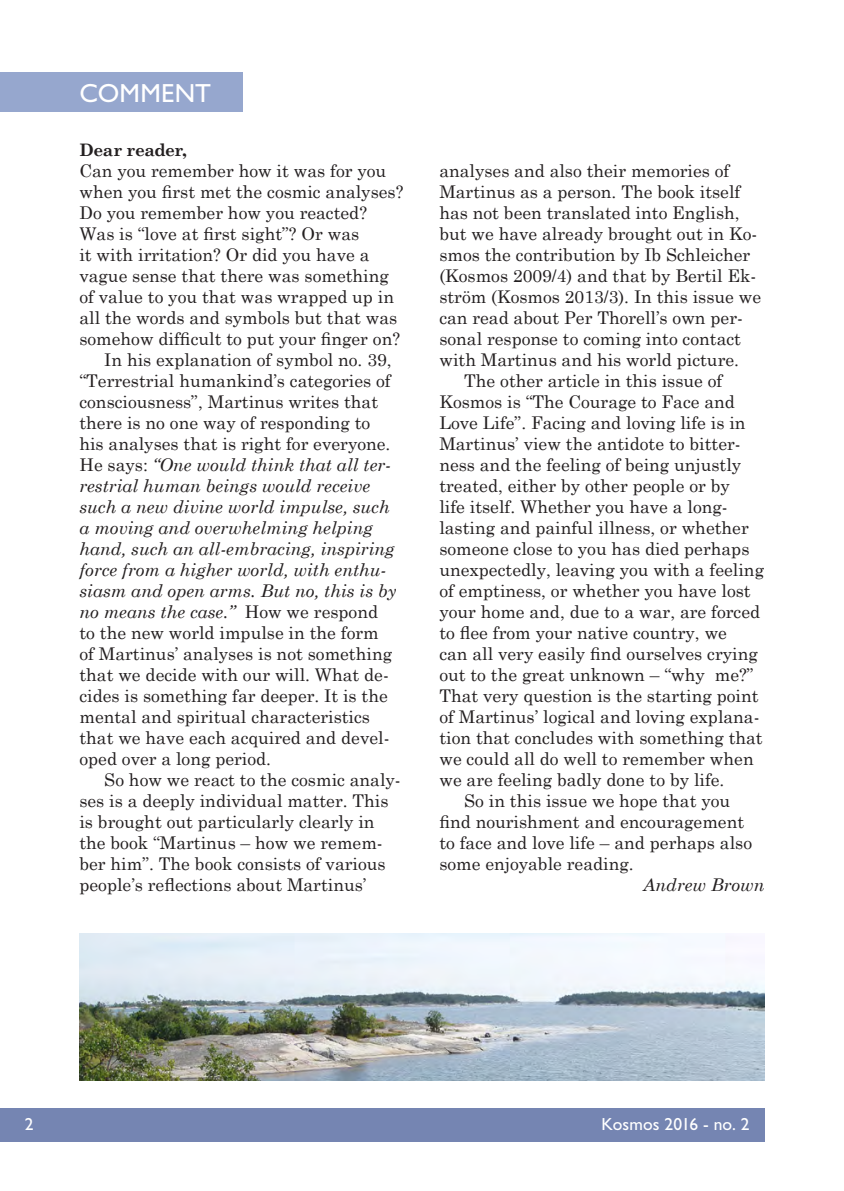
<style>
.page{position:relative;width:844px;height:1191px;background:#fff}
.page>*{position:absolute;margin:0;border:0;box-sizing:border-box;transform-origin:0 0}
.Toptekst_Hvid{font:26.25px "Gill Sans";letter-spacing:.01em;color:#fff}
.t1{font:17.5px/21px "Century Schoolbook";color:#231f20}
.t2{font:17.5px "Gill Sans";letter-spacing:.005em;color:#fff}
.No_Spacing{font:italic 17.5px "Century Schoolbook";color:#231f20}
.t3{font:700 17.32px "Century Schoolbook";letter-spacing:-.025em;color:#231f20}
.s1{font-style:italic}
</style>
<div class="page">
<div style="left:0;top:1107px;width:764px;height:34px;background:#7585b2"></div>
<div style="left:0;top:72px;width:242px;height:40px;background:#96a7ce"></div>
<img style="left:79px;top:933px;width:685px;height:147px">
<p class="Toptekst_Hvid" style="left:79px;top:78px;width:133px">COMMENT</p>
<p class="t3" style="left:79px;top:136px;width:109px">Dear reader,</p>
<p class="t1" style="left:79px;top:159px;width:325px">Can you remember how it was for you when you first met the cosmic analyses?<br>Do you remember how you reacted?<br>Was is “love at first sight”? Or was<br>it with irritation? Or did you have a vague sense that there was something of value to you that was wrapped up in all the words and symbols but that was somehow difficult to put your finger on?</p>
<p class="t1" style="left:79px;top:348px;width:318px;text-indent:25px">In his explanation of symbol no. 39, “Terrestrial humankind’s categories of consciousness”, Martinus writes that there is no one way of responding to his analyses that is right for everyone.<br>He says: <span class="s1">“One would think that all ter&shy;restrial human beings would receive such a new divine world impulse, such a moving and overwhelming helping hand, such an all-embracing, inspiring force from a higher world, with enthu&shy;siasm and open arms. But no, this is by no means the case.”</span> How we respond to the new world impulse in the form of Martinus’ analyses is not something that we decide with our will. What de&shy;cides is something far deeper. It is the mental and spiritual characteristics that we have each acquired and devel&shy;oped over a long period.</p>
<p class="t1" style="left:79px;top:768px;width:323px;text-indent:25px">So how we react to the cosmic analy&shy;ses is a deeply individual matter. This is brought out particularly clearly in the book “Martinus – how we remem&shy;ber him”. The book consists of various people’s reflections about Martinus’</p>
<p class="t1" style="left:439px;top:159px;width:323px">analyses and also their memories of Martinus as a person. The book itself has not been translated into English, but we have already brought out in Ko&shy;smos the contribution by Ib Schleicher (Kosmos 2009/4) and that by Bertil Ek&shy;ström (Kosmos 2013/3). In this issue we can read about Per Thorell’s own per&shy;sonal response to coming into contact with Martinus and his world picture.</p>
<p class="t1" style="left:439px;top:369px;width:326px;text-indent:25px">The other article in this issue of Kosmos is “The Courage to Face and Love Life”. Facing and loving life is in Martinus’ view the antidote to bitter&shy;ness and the feeling of being unjustly treated, either by other people or by<br>life itself. Whether you have a long&shy;lasting and painful illness, or whether someone close to you has died perhaps unexpectedly, leaving you with a feeling of emptiness, or whether you have lost your home and, due to a war, are forced to flee from your native country, we<br>can all very easily find ourselves crying out to the great unknown – “why me?” That very question is the starting point of Martinus’ logical and loving explana&shy;tion that concludes with something that we could all do well to remember when we are feeling badly done to by life.</p>
<p class="t1" style="left:439px;top:789px;width:314px;text-indent:25px">So in this issue we hope that you find nourishment and encouragement to face and love life – and perhaps also some enjoyable reading.</p>
<p class="No_Spacing" style="left:643px;top:871px;width:123px">Andrew Brown</p>
<p class="t2" style="left:25px;top:1114px;width:10px">2</p>
<p class="t2" style="left:601px;top:1114px;width:149px">Kosmos 2016 - no. 2</p>
</div>
